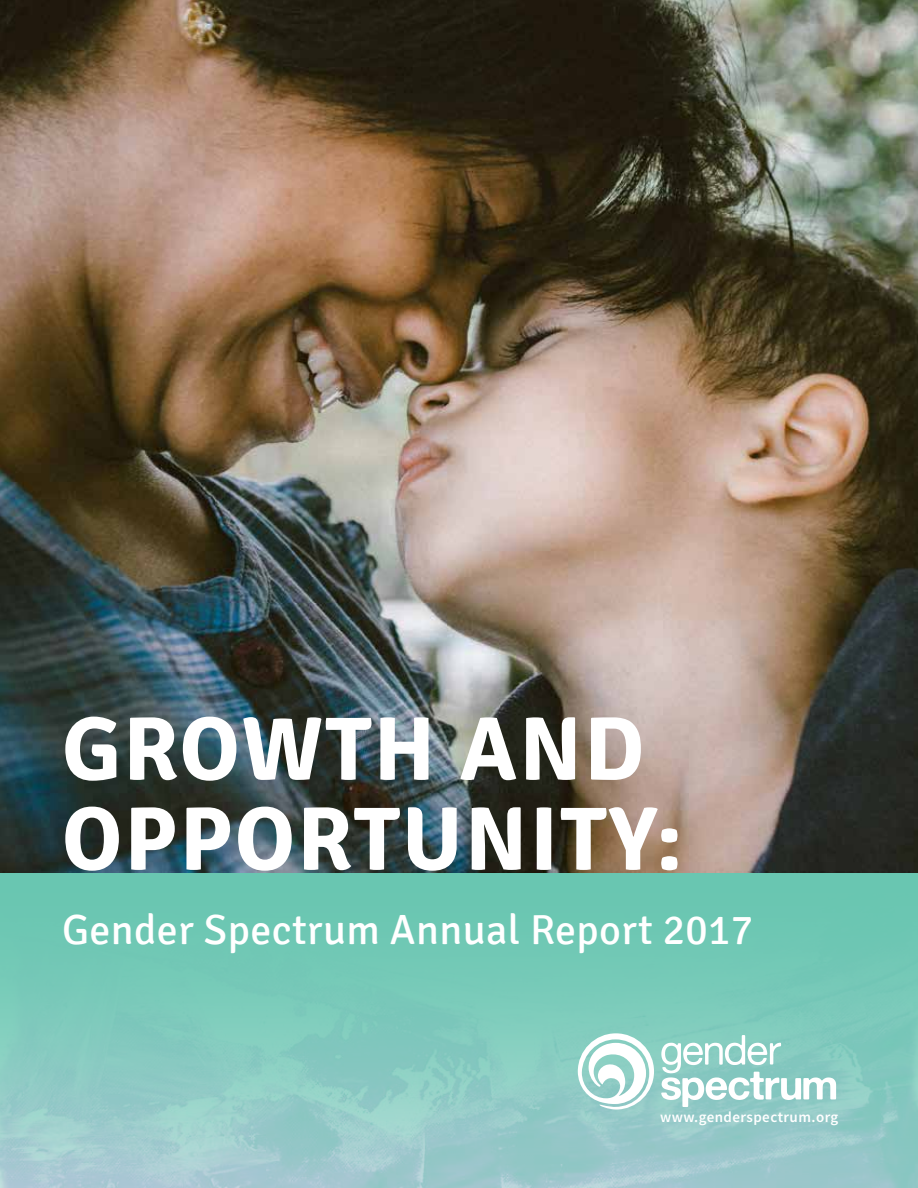
<style>
.page{position:relative;width:918px;height:1188px;background:#fff}
.page>*{position:absolute;margin:0;border:0;box-sizing:border-box;transform-origin:0 0}
.t1{font:700 90px/90px "Signika";letter-spacing:.025em;color:#fff}
.t2{font:42px "Signika";letter-spacing:.01em;color:#fff}
.t3{font:600 15px "Source Sans Pro";color:#fff}
</style>
<div class="page">
<img style="left:0;top:0;width:918px;height:1188px">
<svg style="left:578px;top:1033px;width:76px;height:77px"></svg>
<svg style="left:661px;top:1035px;width:175px;height:72px"></svg>
<h1 class="t1" style="left:62px;top:705px;width:622px">GROWTH AND<br>OPPORTUNITY:</h1>
<p class="t2" style="left:62px;top:907px;width:693px">Gender Spectrum Annual Report 2017</p>
<p class="t3" style="left:660px;top:1108px;width:180px">www.genderspectrum.org</p>
</div>
